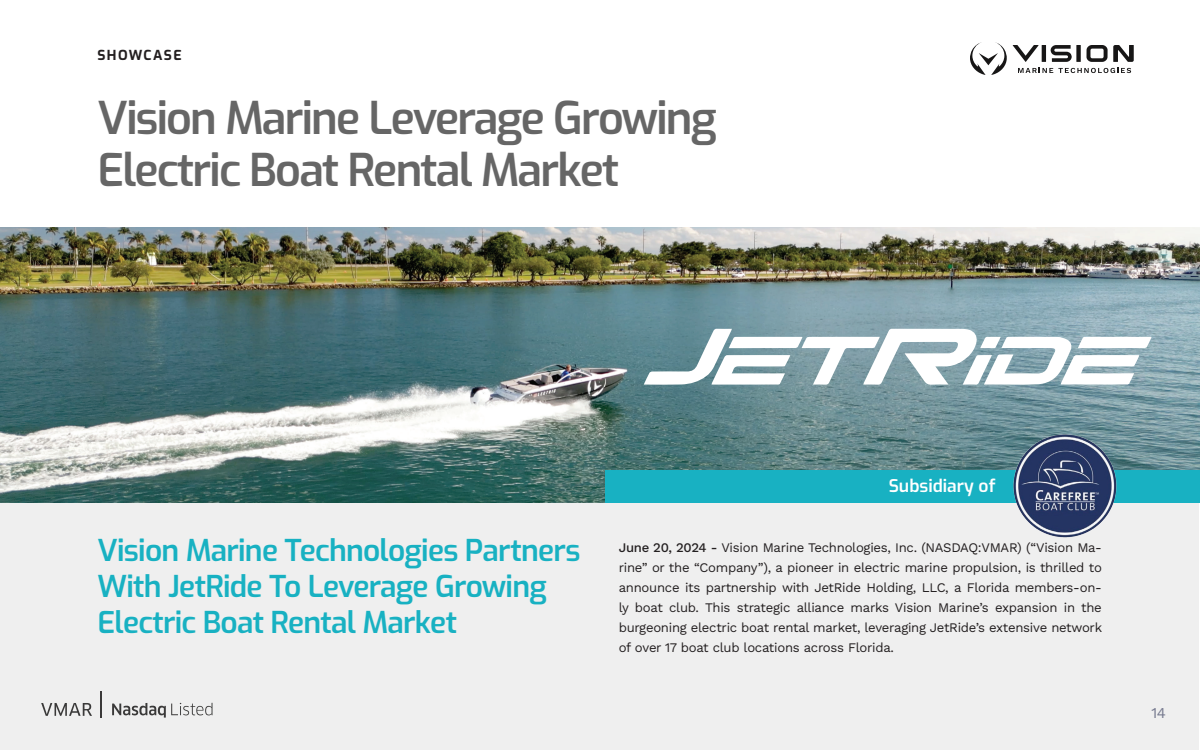
<style>
.page{position:relative;width:1200px;height:750px;background:#fff}
.page>*{position:absolute;margin:0;border:0;box-sizing:border-box;transform-origin:0 0}
.t1{font:600 45px/51.2px "Exo";letter-spacing:-.04em;color:#666}
.t2{font:600 30px/36px "Exo";letter-spacing:-.025em;color:#18b1c2}
.t3{font:600 17.5px "Exo";color:#fff}
.t4{font:15px "Work Sans";color:#75798e}
.t5{font:700 13.75px "Exo";letter-spacing:.1em;color:#231f20}
.t6{font:13.12px/20px "Work Sans";letter-spacing:-.02em;color:#231f20;text-align:justify}
.s1{font-weight:500}
</style>
<div class="page">
<div style="left:1px;top:498px;width:1198px;height:252px;background:#efefef"></div>
<img style="left:0;top:228px;width:1200px;height:274px">
<svg style="left:1087px;top:45px;width:47px;height:17px"></svg>
<svg style="left:1013px;top:45px;width:26px;height:17px"></svg>
<hr style="left:1042px;top:45px;width:4px;height:17px;background:#171616">
<svg style="left:1051px;top:45px;width:21px;height:17px"></svg>
<div style="left:1076px;top:45px;width:5px;height:17px;background:#171616"></div>
<svg style="left:1018px;top:68px;width:113px;height:5px"></svg>
<svg style="left:970px;top:42px;width:37px;height:33px"></svg>
<svg style="left:644px;top:329px;width:508px;height:56px"></svg>
<div style="left:605px;top:470px;width:595px;height:32px;background:#18b1c2"></div>
<img style="left:1006px;top:427px;width:118px;height:111px">
<p class="t5" style="left:98px;top:45px;width:86px">SHOWCASE</p>
<h1 class="t1" style="left:98px;top:90px;width:621px">Vision Marine Leverage Growing<br>Electric Boat Rental Market</h1>
<h2 class="t2" style="left:98px;top:531px;width:484px">Vision Marine Technologies Partners<br>With JetRide To Leverage Growing<br>Electric Boat Rental Market</h2>
<h3 class="t3" style="left:889px;top:473px;width:108px">Subsidiary of</h3>
<p class="t6" style="left:619px;top:537px;width:485px"><span class="s1">June 20, 2024 -</span> Vision Marine Technologies, Inc. (NASDAQ:VMAR) (“Vision Ma&shy;rine” or the “Company”), a pioneer in electric marine propulsion, is thrilled to announce its partnership with JetRide Holding, LLC, a Florida members-on&shy;ly boat club. This strategic alliance marks Vision Marine’s expansion in the burgeoning electric boat rental market, leveraging JetRide’s extensive network of over 17 boat club locations across Florida.</p>
<p class="t4" style="left:1152px;top:702px;width:16px">14</p>
</div>
